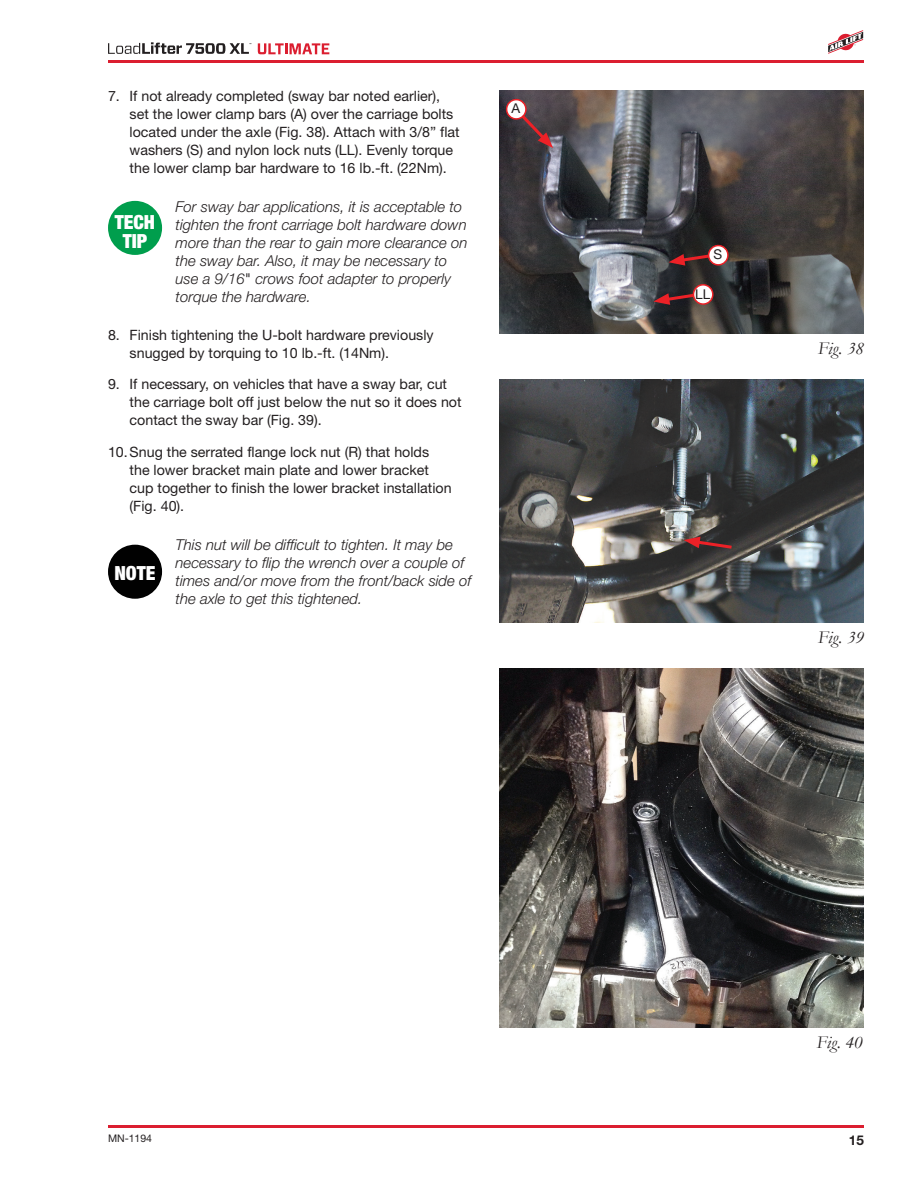
<style>
.page{position:relative;width:918px;height:1188px;background:#fff}
.page>*{position:absolute;margin:0;border:0;box-sizing:border-box;transform-origin:0 0}
.t1{font:900 condensed 19.5px "Helvetica Neue";color:#fff}
.t2{font:italic 18px "Garamond";color:#231f20}
.Note_Text{font:italic 300 15px/18px "Helvetica Neue";color:#231f20}
.t3{font:14.25px/18px "Helvetica Neue";color:#231f20}
.t4{font:13.5px "Helvetica Neue";color:#231f20}
.t5{font:700 13.5px "Helvetica Neue";color:#231f20}
.t6{font:10.5px "Helvetica Neue";color:#231f20}
.s1{font-weight:400;font-style:normal}
</style>
<div class="page">
<hr style="left:108px;top:1125px;width:756px;height:3px;background:#db1e30">
<svg style="left:828px;top:30px;width:36px;height:24px"></svg>
<hr style="left:108px;top:60px;width:756px;height:3px;background:#db1e30">
<svg style="left:108px;top:42px;width:143px;height:12px"></svg>
<svg style="left:258px;top:43px;width:71px;height:11px"></svg>
<img style="left:500px;top:90px;width:363px;height:244px">
<svg style="left:669px;top:252px;width:45px;height:14px"></svg>
<div style="left:709px;top:246px;width:19px;height:19px;background:#fff;border-radius:50%"></div>
<div style="left:708px;top:245px;width:21px;height:21px;border:2px solid #ec2127;border-radius:50%"></div>
<svg style="left:517px;top:110px;width:36px;height:38px"></svg>
<div style="left:507px;top:100px;width:19px;height:19px;background:#fff;border-radius:50%"></div>
<div style="left:506px;top:99px;width:21px;height:21px;border:2px solid #ec2127;border-radius:50%"></div>
<img style="left:500px;top:380px;width:363px;height:242px">
<svg style="left:684px;top:537px;width:51px;height:14px"></svg>
<img style="left:500px;top:668px;width:363px;height:359px">
<svg style="left:653px;top:292px;width:46px;height:13px"></svg>
<div style="left:694px;top:285px;width:19px;height:19px;background:#fff;border-radius:50%"></div>
<div style="left:693px;top:284px;width:21px;height:21px;border:2px solid #ec2127;border-radius:50%"></div>
<div style="left:108px;top:201px;width:54px;height:54px;background:#009e4d;border-radius:50%"></div>
<div style="left:108px;top:545px;width:54px;height:54px;background:#010101;border-radius:50%"></div>
<p class="t3" style="left:130px;top:86px;width:332px;text-indent:-22px">7. If not already completed (sway bar noted earlier), set the lower clamp bars (A) over the carriage bolts located under the axle (Fig. 38). Attach with 3/8” flat washers (S) and nylon lock nuts (LL). Evenly torque the lower clamp bar hardware to 16 lb.-ft. (22Nm).</p>
<p class="Note_Text" style="left:176px;top:197px;width:294px">For sway bar applications, it is acceptable to tighten the front carriage bolt hardware down more than the rear to gain more clearance on the sway bar. Also, it may be necessary to use a 9/16<span class="s1">"</span> crows foot adapter to properly torque the hardware.</p>
<p class="t3" style="left:130px;top:326px;width:306px;text-indent:-22px">8. Finish tightening the U-bolt hardware previously snugged by torquing to 10 lb.-ft. (14Nm).</p>
<p class="t3" style="left:130px;top:375px;width:334px;text-indent:-22px">9. If necessary, on vehicles that have a sway bar, cut the carriage bolt off just below the nut so it does not contact the sway bar (Fig. 39).</p>
<p class="t3" style="left:130px;top:443px;width:323px;text-indent:-22px">10.Snug the serrated flange lock nut (R) that holds the lower bracket main plate and lower bracket cup together to finish the lower bracket installation (Fig. 40).</p>
<p class="Note_Text" style="left:176px;top:535px;width:297px">This nut will be difficult to tighten. It may be necessary to flip the wrench over a couple of times and/or move from the front/back side of the axle to get this tightened.</p>
<p class="t1" style="left:115px;top:210px;width:42px">TECH</p>
<p class="t1" style="left:123px;top:229px;width:26px">TIP</p>
<p class="t1" style="left:114px;top:561px;width:43px">NOTE</p>
<p class="t4" style="left:512px;top:101px;width:10px">A</p>
<p class="t4" style="left:714px;top:247px;width:10px">S</p>
<p class="t4" style="left:695px;top:286px;width:17px">LL</p>
<p class="t2" style="left:818px;top:336px;width:48px">Fig. 38</p>
<p class="t2" style="left:818px;top:625px;width:48px">Fig. 39</p>
<p class="t2" style="left:817px;top:1030px;width:48px">Fig. 40</p>
<p class="t6" style="left:108px;top:1132px;width:46px">MN-1194</p>
<p class="t5" style="left:849px;top:1131px;width:17px">15</p>
</div>
